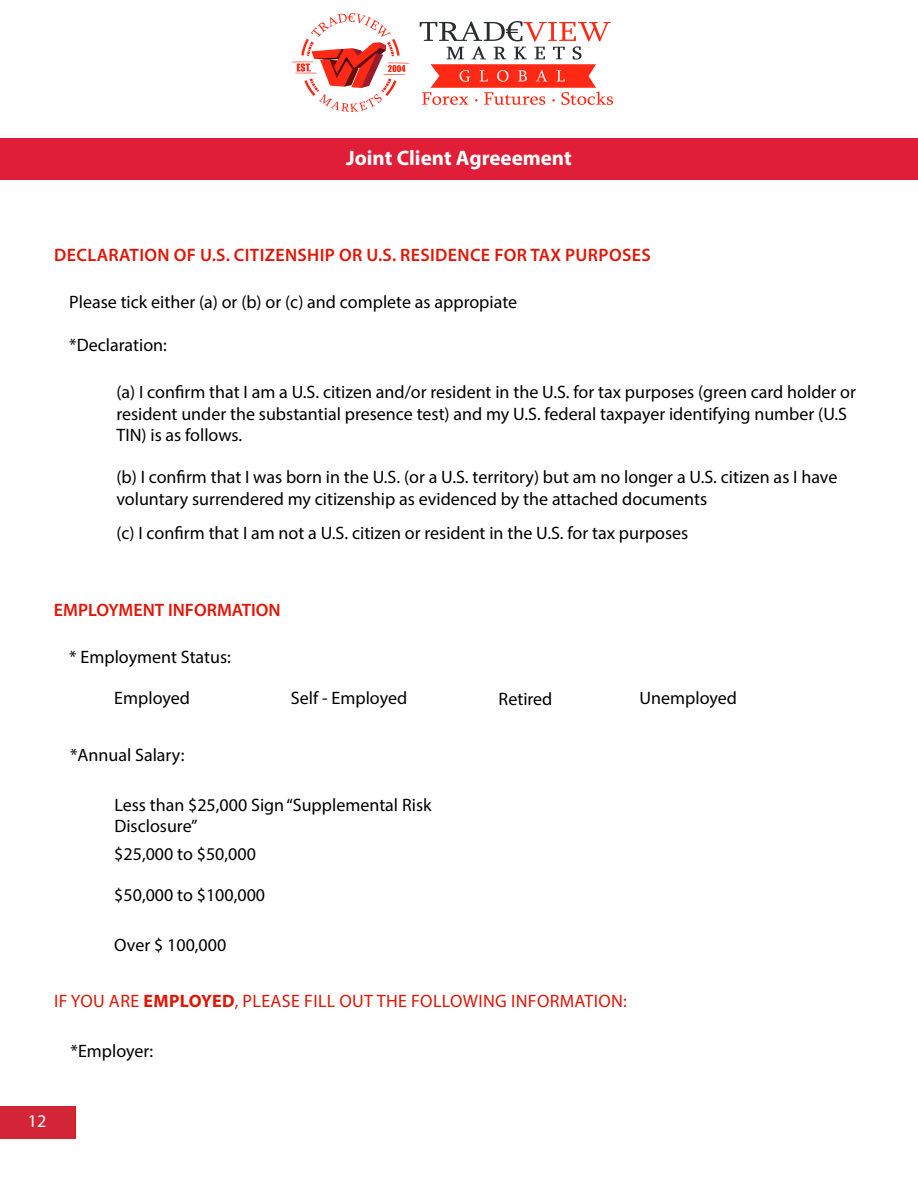
<style>
.page{position:relative;width:918px;height:1188px;background:#fff}
.page>*{position:absolute;margin:0;border:0;box-sizing:border-box;transform-origin:0 0}
.t1{font:700 21px "Myriad Pro";color:#fff}
.t2{font:18px/21.6px "Myriad Pro";color:#000}
.t3{font:600 18px "Myriad Pro";letter-spacing:.02em;color:#e01607}
.t4{font:18px "Myriad Pro";letter-spacing:.02em;color:#e01607}
.t5{font:600 18px "Myriad Pro";color:#e01607}
.t6{font:18px "Myriad Pro";color:#fff}
.s1{font-weight:700}
</style>
<div class="page">
<div style="left:0;top:1106px;width:75px;height:32px;background:#d22638"></div>
<div style="left:0;top:138px;width:915px;height:42px;background:#e01e38"></div>
<hr style="left:915px;top:138px;width:3px;height:42px;background:#e01e38">
<img style="left:292px;top:13px;width:321px;height:99px">
<p class="t1" style="left:346px;top:144px;width:227px">Joint Client Agreeement</p>
<p class="t3" style="left:54px;top:243px;width:598px">DECLARATION OF U.S. CITIZENSHIP OR U.S. RESIDENCE FOR TAX PURPOSES</p>
<p class="t2" style="left:69px;top:291px;width:449px">Please tick either (a) or (b) or (c) and complete as appropiate</p>
<p class="t2" style="left:69px;top:334px;width:99px">*Declaration:</p>
<p class="t2" style="left:116px;top:381px;width:741px">(a) I confirm that I am a U.S. citizen and/or resident in the U.S. for tax purposes (green card holder or resident under the substantial presence test) and my U.S. federal taxpayer identifying number (U.S<br>TIN) is as follows.</p>
<p class="t2" style="left:116px;top:466px;width:722px">(b) I confirm that I was born in the U.S. (or a U.S. territory) but am no longer a U.S. citizen as I have voluntary surrendered my citizenship as evidenced by the attached documents</p>
<p class="t2" style="left:116px;top:522px;width:573px">(c) I confirm that I am not a U.S. citizen or resident in the U.S. for tax purposes</p>
<p class="t5" style="left:54px;top:599px;width:228px">EMPLOYMENT INFORMATION</p>
<p class="t2" style="left:69px;top:646px;width:163px">* Employment Status:</p>
<p class="t2" style="left:114px;top:687px;width:77px">Employed</p>
<p class="t2" style="left:291px;top:687px;width:118px">Self - Employed</p>
<p class="t2" style="left:70px;top:744px;width:116px">*Annual Salary:</p>
<p class="t2" style="left:114px;top:793px;width:319px">Less than $25,000 Sign “Supplemental Risk<br>Disclosure”</p>
<p class="t2" style="left:114px;top:843px;width:143px">$25,000 to $50,000</p>
<p class="t2" style="left:114px;top:884px;width:152px">$50,000 to $100,000</p>
<p class="t2" style="left:114px;top:934px;width:114px">Over $ 100,000</p>
<p class="t2" style="left:499px;top:688px;width:55px">Retired</p>
<p class="t2" style="left:640px;top:687px;width:99px">Unemployed</p>
<p class="t4" style="left:54px;top:990px;width:574px">IF YOU ARE <span class="s1">EMPLOYED</span>, PLEASE FILL OUT THE FOLLOWING INFORMATION:</p>
<p class="t2" style="left:71px;top:1040px;width:84px">*Employer:</p>
<p class="t6" style="left:29px;top:1110px;width:20px">12</p>
</div>
